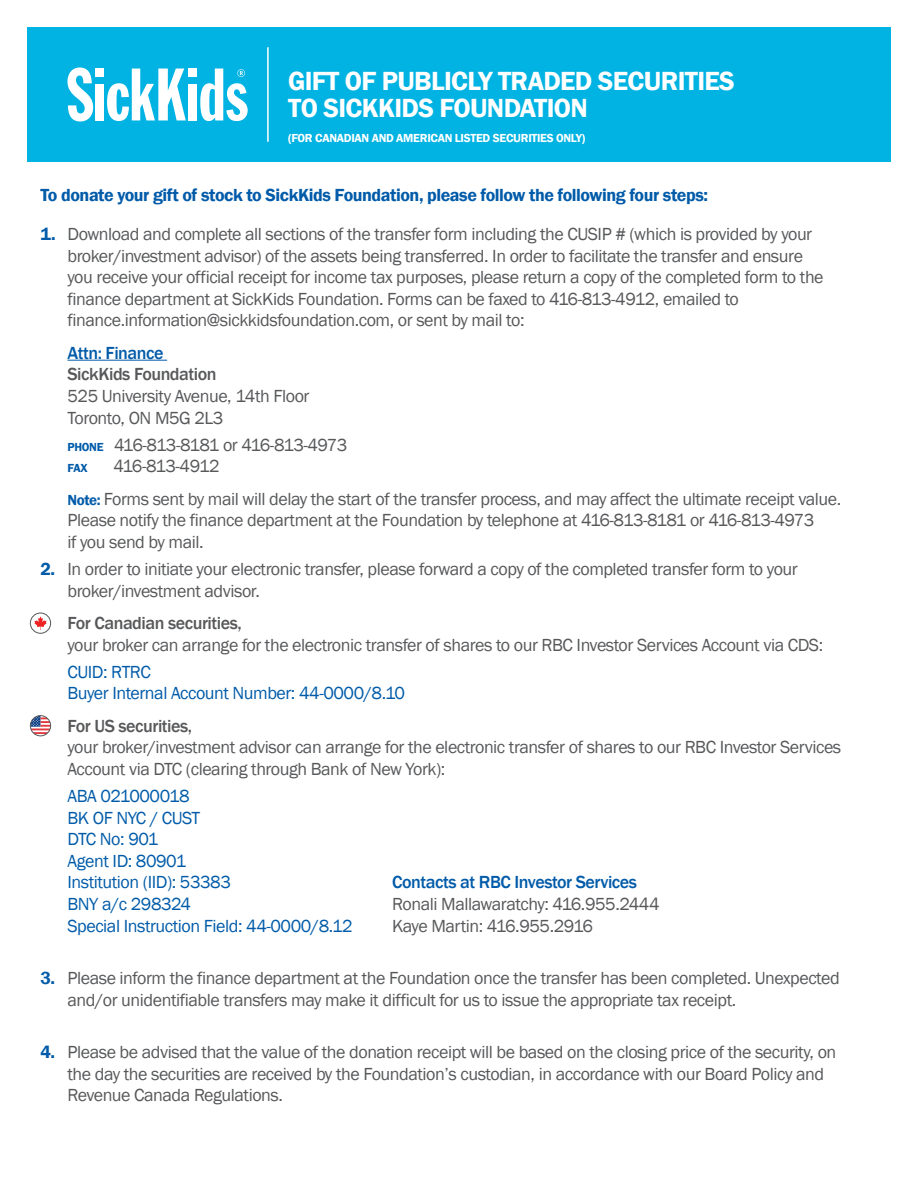
<style>
.page{position:relative;width:918px;height:1188px;background:#fff}
.page>*{position:absolute;margin:0;border:0;box-sizing:border-box;transform-origin:0 0}
.t1{font:600 27px/27px "Franklin Gothic";letter-spacing:-.025em;color:#fff}
.t2{font:18px/21.6px "Franklin Gothic";letter-spacing:-.025em;color:#57585a}
.t3{font:18px/21.6px "Franklin Gothic";letter-spacing:-.025em;color:#015ba9}
.t4{font:600 18px "Franklin Gothic";letter-spacing:-.025em;color:#015ba9}
.t5{font:500 18px "Franklin Gothic";letter-spacing:-.025em;color:#57585a}
.t6{font:500 18px "Franklin Gothic";letter-spacing:-.025em;color:#015ba9}
.t7{font:18px "Franklin Gothic";letter-spacing:-.06em;color:#57585a}
.t8{font:600 12px "Franklin Gothic";letter-spacing:-.025em;color:#fff}
.t9{font:600 12px "Franklin Gothic";color:#015ba9}
.s1{font-weight:600;font-size:12px;color:#015ba9}
.s2{font-weight:600;font-size:15px;color:#015ba9}
</style>
<div class="page">
<div style="left:27px;top:27px;width:864px;height:135px;background:#00b3e3"></div>
<svg style="left:68px;top:67px;width:25px;height:54px"></svg>
<div style="left:96px;top:69px;width:8px;height:8px;background:#fff"></div>
<div style="left:96px;top:84px;width:8px;height:36px;background:#fff"></div>
<svg style="left:107px;top:69px;width:79px;height:52px"></svg>
<div style="left:188px;top:69px;width:9px;height:8px;background:#fff"></div>
<div style="left:188px;top:84px;width:9px;height:36px;background:#fff"></div>
<svg style="left:200px;top:69px;width:48px;height:52px"></svg>
<hr style="left:267px;top:47px;width:2px;height:95px;background:#fff">
<hr style="left:68px;top:360px;width:99px;height:1px;background:#015ba9">
<svg style="left:34px;top:616px;width:13px;height:14px"></svg>
<div style="left:30px;top:613px;width:21px;height:21px;border:1px solid #57585a;border-radius:50%"></div>
<svg style="left:30px;top:716px;width:21px;height:18px"></svg>
<div style="left:30px;top:715px;width:21px;height:21px;border:1px solid #57585a;border-radius:50%"></div>
<h1 class="t1" style="left:288px;top:68px;width:448px">GIFT OF PUBLICLY TRADED SECURITIES<br>TO SICKKIDS FOUNDATION</h1>
<p class="t8" style="left:288px;top:130px;width:299px">(FOR CANADIAN AND AMERICAN LISTED SECURITIES ONLY)</p>
<p class="t4" style="left:40px;top:184px;width:669px">To donate your gift of stock to SickKids Foundation, please follow the following four steps:</p>
<p class="t4" style="left:41px;top:223px;width:17px">1.</p>
<p class="t4" style="left:41px;top:558px;width:16px">2.</p>
<p class="t4" style="left:41px;top:967px;width:16px">3.</p>
<p class="t4" style="left:41px;top:1041px;width:16px">4.</p>
<p class="t2" style="left:68px;top:224px;width:758px">Download and complete all sections of the transfer form including the CUSIP # (which is provided by your broker/investment advisor) of the assets being transferred. In order to facilitate the transfer and ensure you receive your official receipt for income tax purposes, please return a copy of the completed form to the finance department at SickKids Foundation. Forms can be faxed to 416-813-4912, emailed to finance.information@sickkidsfoundation.com, or sent by mail to:</p>
<p class="t6" style="left:68px;top:342px;width:98px">Attn: Finance</p>
<p class="t5" style="left:68px;top:363px;width:151px">SickKids Foundation</p>
<p class="t2" style="left:68px;top:386px;width:244px">525 University Avenue, 14th Floor<br>Toronto, ON M5G 2L3</p>
<p class="t7" style="left:68px;top:433px;width:281px"><span class="s1">PHONE</span> 416-813-8181 or 416-813-4973</p>
<p class="t9" style="left:68px;top:461px;width:22px">FAX</p>
<p class="t2" style="left:68px;top:450px;width:775px;line-height:32.4px;text-indent:46px">416-813-4912<br><span class="s2">Note:</span> Forms sent by mail will delay the start of the transfer process, and may affect the ultimate receipt value.</p>
<p class="t2" style="left:67px;top:510px;width:748px">Please notify the finance department at the Foundation by telephone at 416-813-8181 or 416-813-4973 if you send by mail.</p>
<p class="t2" style="left:67px;top:559px;width:732px">In order to initiate your electronic transfer, please forward a copy of the completed transfer form to your broker/investment advisor.</p>
<p class="t5" style="left:67px;top:612px;width:176px">For Canadian securities,</p>
<p class="t2" style="left:67px;top:634px;width:757px">your broker can arrange for the electronic transfer of shares to our RBC Investor Services Account via CDS:</p>
<p class="t3" style="left:67px;top:661px;width:339px">CUID: RTRC<br>Buyer Internal Account Number: 44-0000/8.10</p>
<p class="t5" style="left:67px;top:715px;width:126px">For US securities,</p>
<p class="t2" style="left:67px;top:737px;width:775px">your broker/investment advisor can arrange for the electronic transfer of shares to our RBC Investor Services<br>Account via DTC (clearing through Bank of New York):</p>
<p class="t3" style="left:67px;top:786px;width:287px">ABA 021000018<br>BK OF NYC / CUST<br>DTC No: 901<br>Agent ID: 80901<br>Institution (IID): 53383<br>BNY a/c 298324<br>Special Instruction Field: 44-0000/8.12</p>
<p class="t2" style="left:67px;top:968px;width:774px">Please inform the finance department at the Foundation once the transfer has been completed. Unexpected and/or unidentifiable transfers may make it difficult for us to issue the appropriate tax receipt.</p>
<p class="t2" style="left:67px;top:1042px;width:770px">Please be advised that the value of the donation receipt will be based on the closing price of the security, on the day the securities are received by the Foundation’s custodian, in accordance with our Board Policy and<br>Revenue Canada Regulations.</p>
<p class="t6" style="left:392px;top:871px;width:246px">Contacts at RBC Investor Services</p>
<p class="t2" style="left:392px;top:894px;width:269px">Ronali Mallawaratchy: 416.955.2444<br>Kaye Martin: 416.955.2916</p>
</div>
